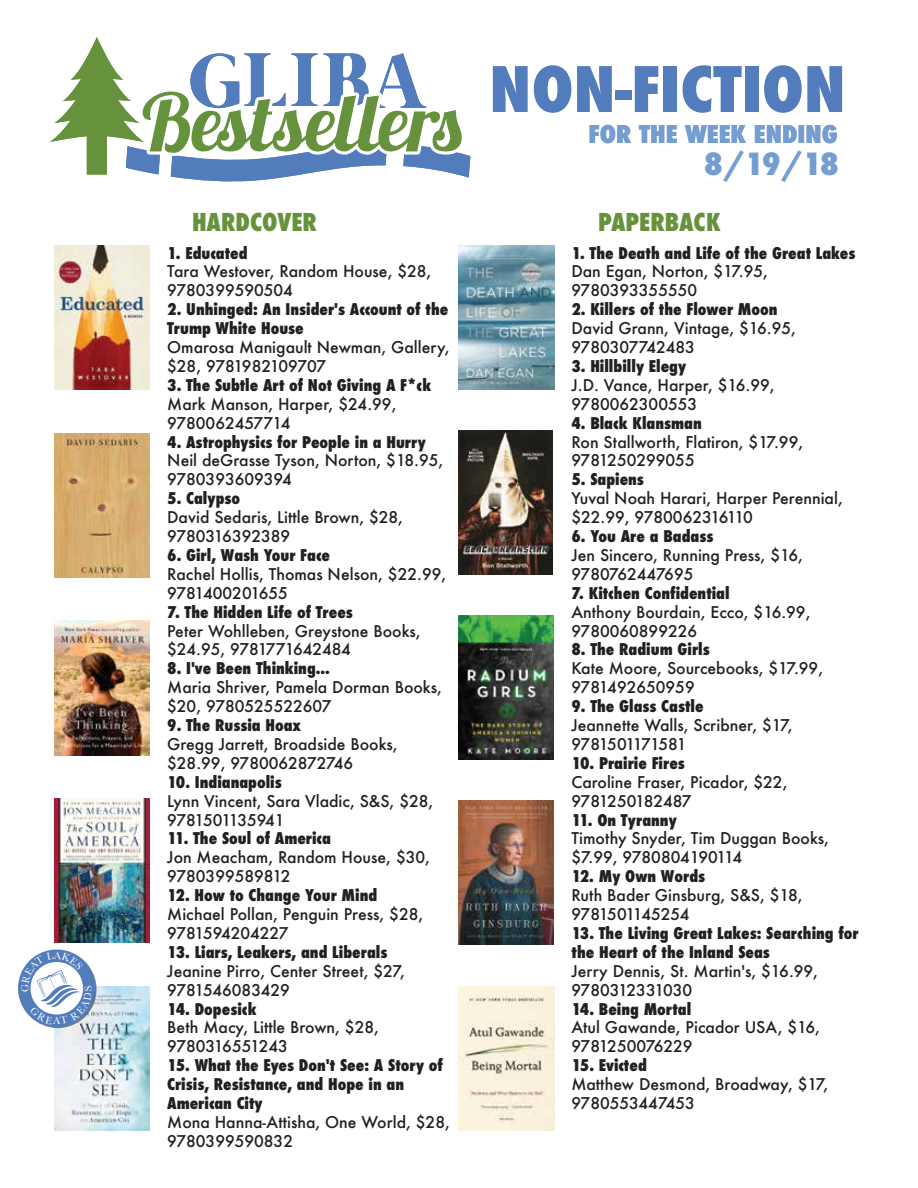
<style>
.page{position:relative;width:918px;height:1188px;background:#fff}
.page>*{position:absolute;margin:0;border:0;box-sizing:border-box;transform-origin:0 0}
.t1{font:800 condensed 60.9px "Futura";color:#537cbd;scale:1.08 1}
.t2{font:800 condensed 29.7px "Futura";color:#749dd2;scale:1.08 1}
.t3{font:800 condensed 24px "Futura";color:#67923d}
.t4{font:800 condensed 23.7px "Futura";color:#749dd2;scale:1.08 1}
.t5{font:500 15.75px/18.9px "Futura";color:#231f20}
.t6{font:800 condensed 15.75px/18.9px "Futura";color:#231f20}
.t7{font:10.65px "Baskerville";color:#fff}
</style>
<div class="page">
<img style="left:55px;top:246px;width:94px;height:144px">
<img style="left:55px;top:433px;width:94px;height:144px">
<img style="left:55px;top:621px;width:95px;height:134px">
<img style="left:55px;top:799px;width:95px;height:144px">
<img style="left:55px;top:986px;width:94px;height:144px">
<img style="left:459px;top:246px;width:95px;height:143px">
<img style="left:459px;top:430px;width:94px;height:144px">
<img style="left:459px;top:616px;width:94px;height:143px">
<img style="left:459px;top:801px;width:95px;height:144px">
<img style="left:459px;top:986px;width:96px;height:144px">
<svg style="left:50px;top:37px;width:420px;height:145px"></svg>
<svg style="left:18px;top:949px;width:84px;height:84px"></svg>
<p class="t7" style="left:53px;top:1014px;width:9px">A</p>
<h1 class="t1" style="left:489px;top:48px;width:331px">NON-FICTION</h1>
<h3 class="t4" style="left:589px;top:118px;width:232px">FOR THE WEEK ENDING</h3>
<h2 class="t2" style="left:704px;top:144px;width:127px">8/19/18</h2>
<h3 class="t3" style="left:192px;top:206px;width:127px">HARDCOVER</h3>
<h3 class="t3" style="left:598px;top:206px;width:124px">PAPERBACK</h3>
<p class="t6" style="left:167px;top:243px;width:82px">1. Educated</p>
<p class="t5" style="left:167px;top:262px;width:266px">Tara Westover, Random House, $28,<br>9780399590504</p>
<p class="t6" style="left:167px;top:300px;width:283px">2. Unhinged: An Insider's Account of the<br>Trump White House</p>
<p class="t5" style="left:167px;top:338px;width:284px">Omarosa Manigault Newman, Gallery, $28, 9781982109707</p>
<p class="t6" style="left:167px;top:376px;width:266px">3. The Subtle Art of Not Giving A F*ck</p>
<p class="t5" style="left:167px;top:394px;width:231px">Mark Manson, Harper, $24.99,<br>9780062457714</p>
<p class="t6" style="left:167px;top:432px;width:260px">4. Astrophysics for People in a Hurry</p>
<p class="t5" style="left:167px;top:451px;width:278px">Neil deGrasse Tyson, Norton, $18.95,<br>9780393609394</p>
<p class="t6" style="left:167px;top:489px;width:75px">5. Calypso</p>
<p class="t5" style="left:167px;top:508px;width:237px">David Sedaris, Little Brown, $28,<br>9780316392389</p>
<p class="t6" style="left:167px;top:546px;width:164px">6. Girl, Wash Your Face</p>
<p class="t5" style="left:167px;top:564px;width:281px">Rachel Hollis, Thomas Nelson, $22.99,<br>9781400201655</p>
<p class="t6" style="left:167px;top:602px;width:187px">7. The Hidden Life of Trees</p>
<p class="t5" style="left:167px;top:621px;width:255px">Peter Wohlleben, Greystone Books, $24.95, 9781771642484</p>
<p class="t6" style="left:167px;top:659px;width:164px">8. I've Been Thinking...</p>
<p class="t5" style="left:167px;top:678px;width:276px">Maria Shriver, Pamela Dorman Books, $20, 9780525522607</p>
<p class="t6" style="left:167px;top:716px;width:135px">9. The Russia Hoax</p>
<p class="t5" style="left:167px;top:734px;width:232px">Gregg Jarrett, Broadside Books, $28.99, 9780062872746</p>
<p class="t6" style="left:167px;top:773px;width:116px">10. Indianapolis</p>
<p class="t5" style="left:167px;top:791px;width:268px">Lynn Vincent, Sara Vladic, S&amp;S, $28,<br>9781501135941</p>
<p class="t6" style="left:167px;top:829px;width:165px">11. The Soul of America</p>
<p class="t5" style="left:167px;top:848px;width:264px">Jon Meacham, Random House, $30,<br>9780399589812</p>
<p class="t6" style="left:167px;top:886px;width:212px">12. How to Change Your Mind</p>
<p class="t5" style="left:167px;top:905px;width:258px">Michael Pollan, Penguin Press, $28,<br>9781594204227</p>
<p class="t6" style="left:167px;top:943px;width:222px">13. Liars, Leakers, and Liberals</p>
<p class="t5" style="left:167px;top:961px;width:239px">Jeanine Pirro, Center Street, $27,<br>9781546083429</p>
<p class="t6" style="left:167px;top:999px;width:91px">14. Dopesick</p>
<p class="t5" style="left:167px;top:1018px;width:213px">Beth Macy, Little Brown, $28,<br>9780316551243</p>
<p class="t6" style="left:167px;top:1056px;width:277px">15. What the Eyes Don't See: A Story of<br>Crisis, Resistance, and Hope in an<br>American City</p>
<p class="t5" style="left:167px;top:1112px;width:284px">Mona Hanna-Attisha, One World, $28,<br>9780399590832</p>
<p class="t6" style="left:571px;top:243px;width:286px">1. The Death and Life of the Great Lakes</p>
<p class="t5" style="left:571px;top:262px;width:198px">Dan Egan, Norton, $17.95,<br>9780393355550</p>
<p class="t6" style="left:571px;top:300px;width:208px">2. Killers of the Flower Moon</p>
<p class="t5" style="left:571px;top:319px;width:226px">David Grann, Vintage, $16.95,<br>9780307742483</p>
<p class="t6" style="left:571px;top:357px;width:116px">3. Hillbilly Elegy</p>
<p class="t5" style="left:571px;top:375px;width:205px">J.D. Vance, Harper, $16.99,<br>9780062300553</p>
<p class="t6" style="left:571px;top:413px;width:132px">4. Black Klansman</p>
<p class="t5" style="left:571px;top:432px;width:233px">Ron Stallworth, Flatiron, $17.99,<br>9781250299055</p>
<p class="t6" style="left:571px;top:470px;width:74px">5. Sapiens</p>
<p class="t5" style="left:571px;top:489px;width:273px">Yuval Noah Harari, Harper Perennial, $22.99, 9780062316110</p>
<p class="t6" style="left:571px;top:527px;width:144px">6. You Are a Badass</p>
<p class="t5" style="left:571px;top:545px;width:233px">Jen Sincero, Running Press, $16,<br>9780762447695</p>
<p class="t6" style="left:571px;top:584px;width:160px">7. Kitchen Confidential</p>
<p class="t5" style="left:571px;top:602px;width:241px">Anthony Bourdain, Ecco, $16.99,<br>9780060899226</p>
<p class="t6" style="left:571px;top:640px;width:140px">8. The Radium Girls</p>
<p class="t5" style="left:571px;top:659px;width:253px">Kate Moore, Sourcebooks, $17.99,<br>9781492650959</p>
<p class="t6" style="left:571px;top:697px;width:134px">9. The Glass Castle</p>
<p class="t5" style="left:571px;top:716px;width:223px">Jeannette Walls, Scribner, $17,<br>9781501171581</p>
<p class="t6" style="left:571px;top:754px;width:115px">10. Prairie Fires</p>
<p class="t5" style="left:571px;top:772px;width:218px">Caroline Fraser, Picador, $22,<br>9781250182487</p>
<p class="t6" style="left:571px;top:810px;width:107px">11. On Tyranny</p>
<p class="t5" style="left:571px;top:829px;width:259px">Timothy Snyder, Tim Duggan Books, $7.99, 9780804190114</p>
<p class="t6" style="left:571px;top:867px;width:135px">12. My Own Words</p>
<p class="t5" style="left:571px;top:886px;width:233px">Ruth Bader Ginsburg, S&amp;S, $18,<br>9781501145254</p>
<p class="t6" style="left:571px;top:924px;width:289px">13. The Living Great Lakes: Searching for the Heart of the Inland Seas</p>
<p class="t5" style="left:571px;top:961px;width:248px">Jerry Dennis, St. Martin's, $16.99,<br>9780312331030</p>
<p class="t6" style="left:571px;top:999px;width:121px">14. Being Mortal</p>
<p class="t5" style="left:571px;top:1018px;width:250px">Atul Gawande, Picador USA, $16,<br>9781250076229</p>
<p class="t6" style="left:571px;top:1056px;width:77px">15. Evicted</p>
<p class="t5" style="left:571px;top:1075px;width:259px">Matthew Desmond, Broadway, $17,<br>9780553447453</p>
</div>
